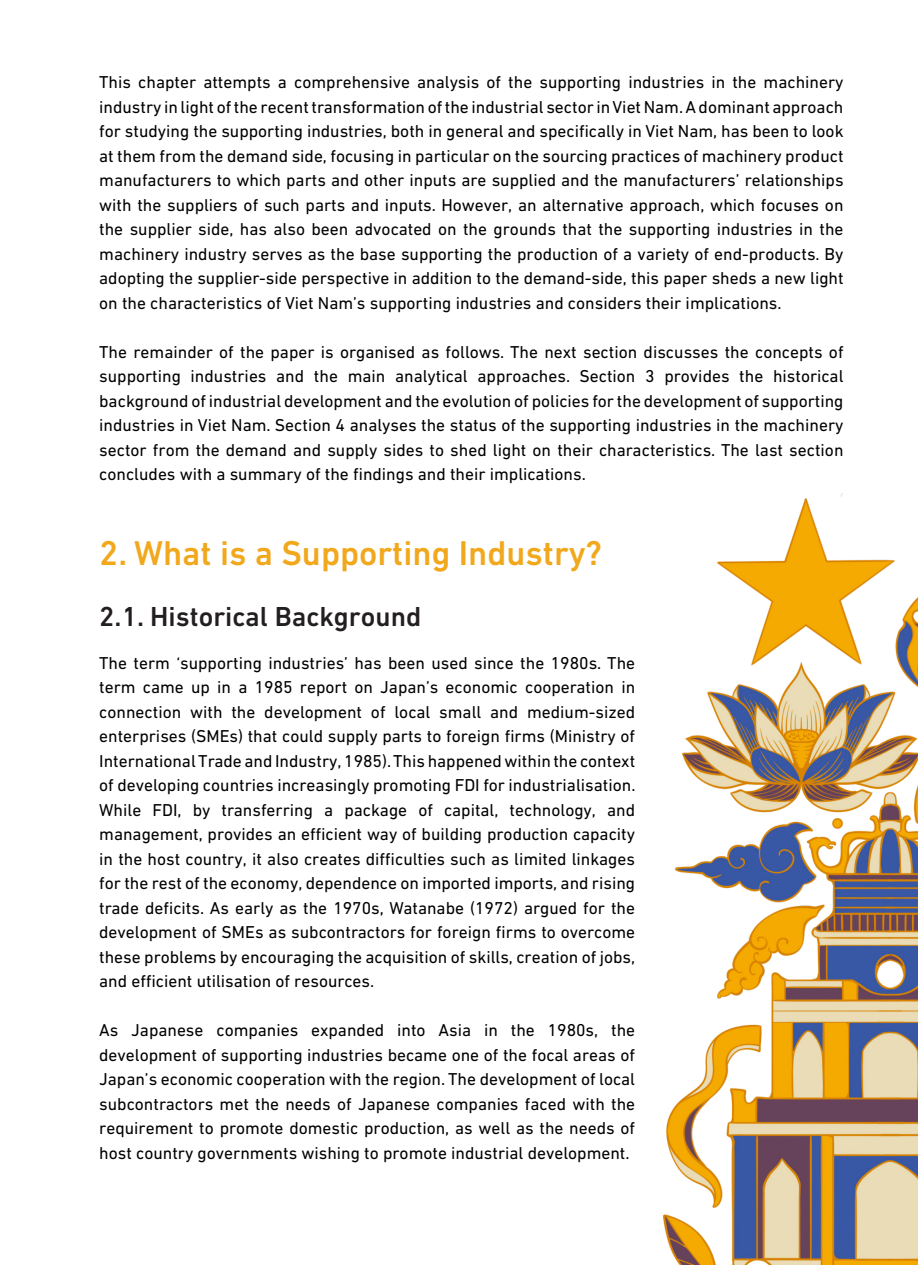
<style>
.page{position:relative;width:918px;height:1265px;background:#fff}
.page>*{position:absolute;margin:0;border:0;box-sizing:border-box;transform-origin:0 0}
.t1{font:500 35px "DIN Next W1 G";color:#f1a81d}
.t2{font:500 28px "DIN Next W1 G";color:#231f20}
.t3{font:17.5px/24.5px "DIN Next W1 G";color:#000;text-align:justify}
</style>
<div class="page">
<img style="left:662px;top:493px;width:256px;height:772px">
<p class="t3" style="left:99px;top:70px;width:746px">This chapter attempts a comprehensive analysis of the supporting industries in the machinery industry in light of the recent transformation of the industrial sector in Viet Nam. A dominant approach for studying the supporting industries, both in general and specifically in Viet Nam, has been to look at them from the demand side, focusing in particular on the sourcing practices of machinery product manufacturers to which parts and other inputs are supplied and the manufacturers’ relationships with the suppliers of such parts and inputs. However, an alternative approach, which focuses on the supplier side, has also been advocated on the grounds that the supporting industries in the machinery industry serves as the base supporting the production of a variety of end-products. By adopting the supplier-side perspective in addition to the demand-side, this paper sheds a new light on the characteristics of Viet Nam’s supporting industries and considers their implications.</p>
<p class="t3" style="left:99px;top:339px;width:746px">The remainder of the paper is organised as follows. The next section discusses the concepts of supporting industries and the main analytical approaches. Section 3 provides the historical background of industrial development and the evolution of policies for the development of supporting industries in Viet Nam. Section 4 analyses the status of the supporting industries in the machinery sector from the demand and supply sides to shed light on their characteristics. The last section concludes with a summary of the findings and their implications.</p>
<p class="t1" style="left:99px;top:533px;width:504px">2. What is a Supporting Industry?</p>
<p class="t2" style="left:99px;top:600px;width:323px">2.1. Historical Background</p>
<p class="t3" style="left:99px;top:651px;width:538px">The term ‘supporting industries’ has been used since the 1980s. The term came up in a 1985 report on Japan’s economic cooperation in connection with the development of local small and medium-sized enterprises (SMEs) that could supply parts to foreign firms (Ministry of International Trade and Industry, 1985). This happened within the context of developing countries increasingly promoting FDI for industrialisation.<br>While FDI, by transferring a package of capital, technology, and management, provides an efficient way of building production capacity in the host country, it also creates difficulties such as limited linkages for the rest of the economy, dependence on imported imports, and rising trade deficits. As early as the 1970s, Watanabe (1972) argued for the development of SMEs as subcontractors for foreign firms to overcome these problems by encouraging the acquisition of skills, creation of jobs, and efficient utilisation of resources.</p>
<p class="t3" style="left:99px;top:1018px;width:537px">As Japanese companies expanded into Asia in the 1980s, the development of supporting industries became one of the focal areas of Japan’s economic cooperation with the region. The development of local subcontractors met the needs of Japanese companies faced with the requirement to promote domestic production, as well as the needs of host country governments wishing to promote industrial development.</p>
</div>
